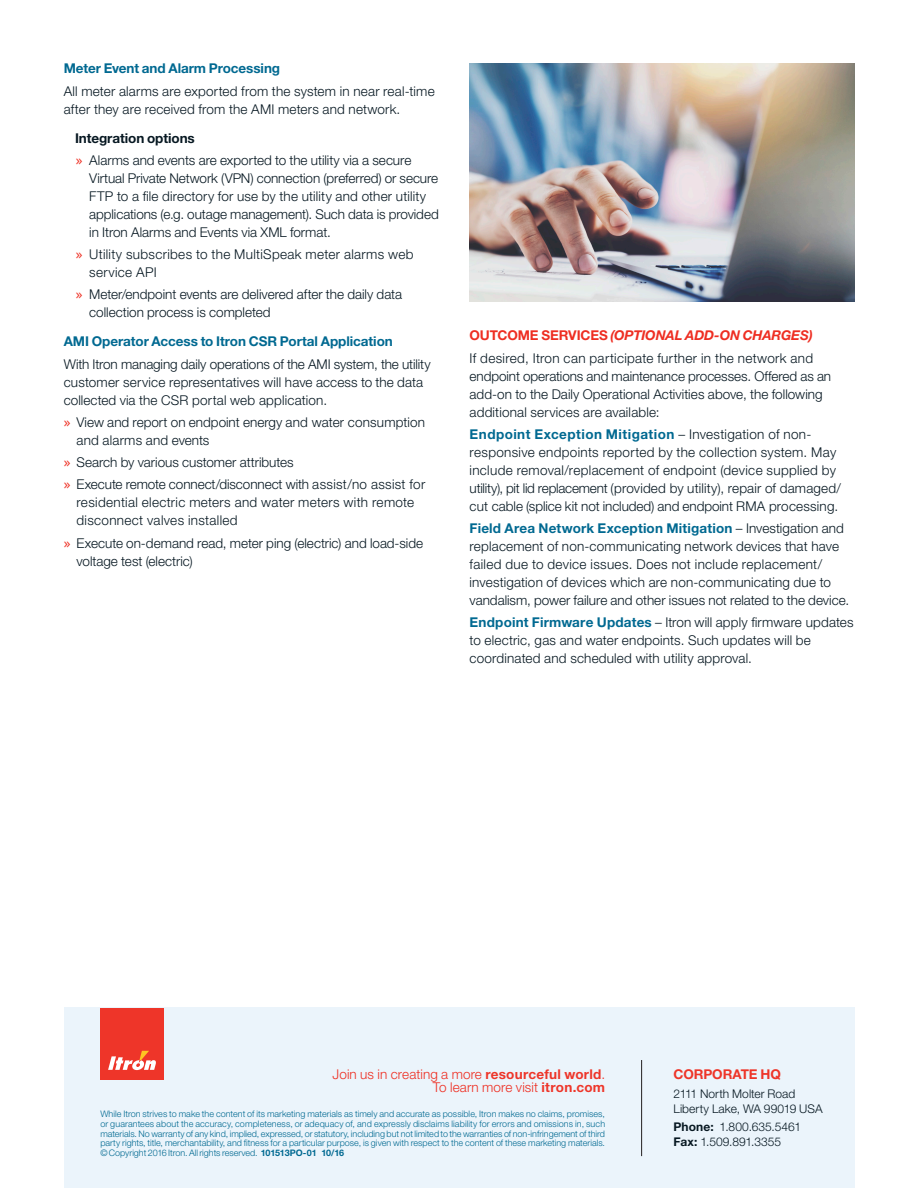
<style>
.page{position:relative;width:918px;height:1188px;background:#fff}
.page>*{position:absolute;margin:0;border:0;box-sizing:border-box;transform-origin:0 0}
.Body_Copy_9_12{font:300 13.5px/18px "Helvetica Neue LT Std";letter-spacing:.005em;color:#071822}
.Section_Subhead{font:700 13.5px "Helvetica Neue LT Std";letter-spacing:-.005em;color:#006991}
.Section_Title{font:300 13.5px/13.5px "Helvetica Neue LT Std";letter-spacing:.01em;color:#ee2e22;text-align:right}
.Body_Copy_9_12-2{font:300 13.5px/18px "Helvetica Neue LT Std";letter-spacing:.025em;color:#071822}
.Section_Title-2{font:italic 700 13.5px "Helvetica Neue LT Std";letter-spacing:-.01em;color:#ee2e22}
.Section_Subhead-2{font:700 13.5px "Helvetica Neue LT Std";letter-spacing:-.005em;color:#071822}
.Section_Title-3{font:700 13.5px "Helvetica Neue LT Std";letter-spacing:-.005em;color:#ee3529}
.Boilerplate{font:300 12px/15px "Helvetica Neue LT Std";color:#071822}
.Legal_Blue{font:300 9px/9.8px "Helvetica Neue LT Std";color:#006991;text-align:justify}
.Legal_Blue-2{font:700 9px "Helvetica Neue LT Std";letter-spacing:-.01em;color:#006991}
.s1{font-family:"Lucida Grande";font-weight:400;color:#ee2e22}
.s2{font-style:normal}
.s3{font-weight:700;color:#006991}
.s4{font-weight:700;color:#ee3529}
.s5{color:#ee3529}
.s6{font-weight:700}
</style>
<div class="page">
<div style="left:64px;top:1008px;width:790px;height:180px;background:#ebf4fb"></div>
<div style="left:100px;top:1008px;width:64px;height:71px;background:#ee3529"></div>
<svg style="left:108px;top:1051px;width:48px;height:19px"></svg>
<hr style="left:641px;top:1060px;width:1px;height:96px;background:#231f20">
<img style="left:470px;top:64px;width:384px;height:238px">
<p class="Section_Subhead" style="left:64px;top:60px;width:218px">Meter Event and Alarm Processing</p>
<p class="Body_Copy_9_12" style="left:64px;top:82px;width:372px">All meter alarms are exported from the system in near real-time after they are received from the AMI meters and network.</p>
<p class="Section_Subhead-2" style="left:75px;top:129px;width:121px">Integration options</p>
<p class="Body_Copy_9_12" style="left:89px;top:151px;width:351px;text-indent:-14px"><span class="s1">»</span> Alarms and events are exported to the utility via a secure Virtual Private Network (VPN) connection (preferred) or secure FTP to a file directory for use by the utility and other utility applications (e.g. outage management). Such data is provided in Itron Alarms and Events via XML format.</p>
<p class="Body_Copy_9_12-2" style="left:89px;top:245px;width:326px;text-indent:-14px"><span class="s1">»</span> Utility subscribes to the MultiSpeak meter alarms web service API</p>
<p class="Body_Copy_9_12" style="left:89px;top:285px;width:314px;text-indent:-14px"><span class="s1">»</span> Meter/endpoint events are delivered after the daily data collection process is completed</p>
<p class="Section_Subhead" style="left:64px;top:333px;width:331px">AMI Operator Access to Itron CSR Portal Application</p>
<p class="Body_Copy_9_12" style="left:64px;top:355px;width:368px">With Itron managing daily operations of the AMI system, the utility customer service representatives will have access to the data collected via the CSR portal web application.</p>
<p class="Body_Copy_9_12" style="left:77px;top:413px;width:350px;text-indent:-13px"><span class="s1">»</span> View and report on endpoint energy and water consumption and alarms and events</p>
<p class="Body_Copy_9_12" style="left:64px;top:453px;width:231px"><span class="s1">»</span> Search by various customer attributes</p>
<p class="Body_Copy_9_12" style="left:77px;top:475px;width:350px;text-indent:-13px"><span class="s1">»</span> Execute remote connect/disconnect with assist/no assist for residential electric meters and water meters with remote disconnect valves installed</p>
<p class="Body_Copy_9_12" style="left:77px;top:534px;width:348px;text-indent:-13px"><span class="s1">»</span> Execute on-demand read, meter ping (electric) and load-side voltage test (electric)</p>
<p class="Section_Title-2" style="left:470px;top:327px;width:345px"><span class="s2">OUTCOME SERVICES</span> (OPTIONAL ADD-ON CHARGES)</p>
<p class="Body_Copy_9_12" style="left:470px;top:349px;width:363px">If desired, Itron can participate further in the network and endpoint operations and maintenance processes. Offered as an add-on to the Daily Operational Activities above, the following additional services are available:</p>
<p class="Body_Copy_9_12" style="left:470px;top:425px;width:373px"><span class="s3">Endpoint Exception Mitigation</span> – Investigation of non&shy;responsive endpoints reported by the collection system. May include removal/replacement of endpoint (device supplied by utility), pit lid replacement (provided by utility), repair of damaged/ cut cable (splice kit not included) and endpoint RMA processing.</p>
<p class="Body_Copy_9_12" style="left:470px;top:519px;width:381px"><span class="s3">Field Area Network Exception Mitigation</span> – Investigation and replacement of non-communicating network devices that have failed due to device issues. Does not include replacement/ investigation of devices which are non-communicating due to vandalism, power failure and other issues not related to the device.</p>
<p class="Body_Copy_9_12" style="left:470px;top:613px;width:386px"><span class="s3">Endpoint Firmware Updates</span> – Itron will apply firmware updates to electric, gas and water endpoints. Such updates will be coordinated and scheduled with utility approval.</p>
<p class="Section_Title" style="left:333px;top:1067px;width:274px">Join us in creating a more <span class="s4">resourceful world</span><span class="s5">.<br></span>To learn more visit <span class="s4">itron.com</span></p>
<p class="Section_Title-3" style="left:674px;top:1066px;width:109px">CORPORATE HQ</p>
<p class="Boilerplate" style="left:674px;top:1086px;width:151px">2111 North Molter Road<br>Liberty Lake, WA 99019 USA</p>
<p class="Boilerplate" style="left:674px;top:1119px;width:129px"><span class="s6">Phone:</span> 1.800.635.5461<br><span class="s6">Fax:</span> 1.509.891.3355</p>
<p class="Legal_Blue" style="left:100px;top:1109px;width:506px">While Itron strives to make the content of its marketing materials as timely and accurate as possible, Itron makes no claims, promises, or guarantees about the accuracy, completeness, or adequacy of, and expressly disclaims liability for errors and omissions in, such materials. No warranty of any kind, implied, expressed, or statutory, including but not limited to the warranties of non-infringement of third party rights, title, merchantability, and fitness for a particular purpose, is given with respect to the content of these marketing materials. © Copyright 2016 Itron. All rights reserved. <span class="s6">101513PO-01 10/16</span></p>
<p class="Legal_Blue-2" style="left:275px;top:1147px;width:65px">47 SP-02 5/16</p>
</div>
